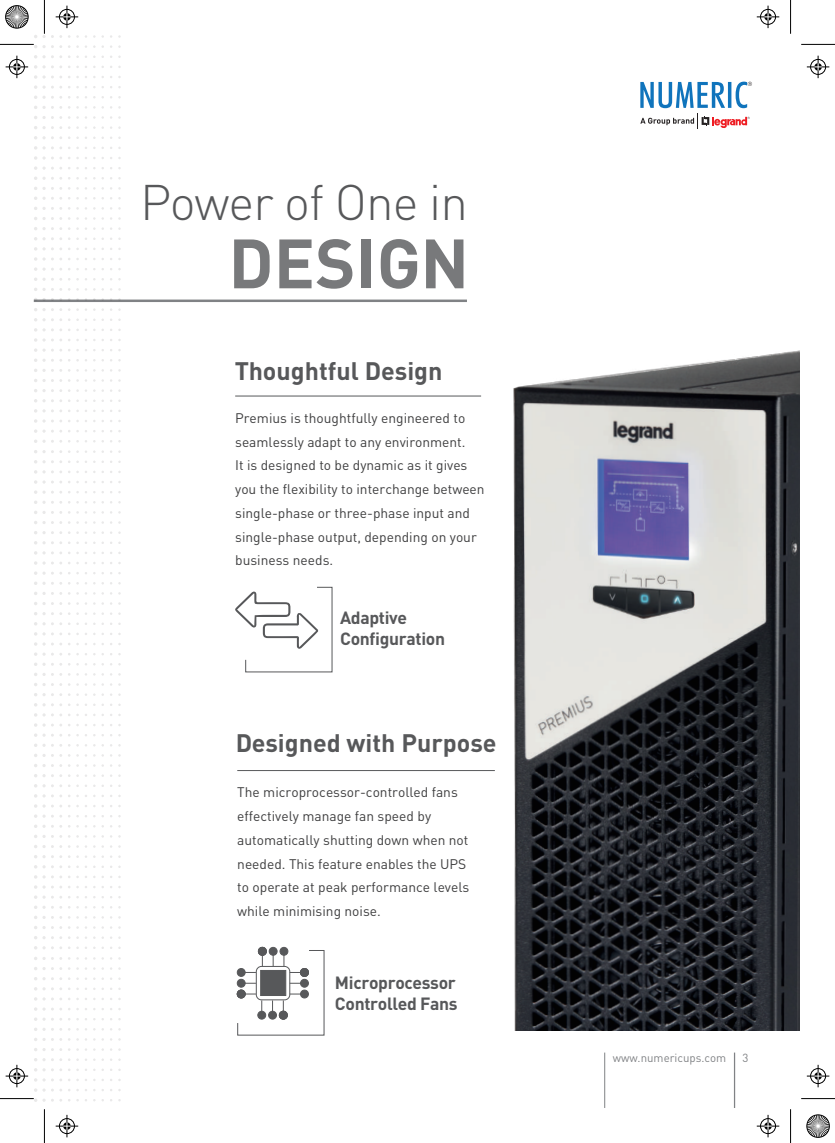
<style>
.page{position:relative;width:835px;height:1143px;background:#fff}
.page>*{position:absolute;margin:0;border:0;box-sizing:border-box;transform-origin:0 0}
.t1{font:700 68.5px "DIN Pro";color:#57585a}
.t2{font:300 49.38px "DIN Pro";letter-spacing:-.02em;color:#57585a}
.t3{font:700 25px "DIN Pro";color:#57585a}
.t4{font:700 17.5px/21px "DIN Pro";letter-spacing:-.02em;color:#57585a}
.t5{font:13.75px/23.8px "DIN Pro";color:#3e3e3f}
.t6{font:11.62px "DIN Pro";color:#808285}
</style>
<div class="page">
<hr style="left:34px;top:299px;width:432px;height:3px;background:#808285">
<hr style="left:235px;top:396px;width:246px;height:1px;background:#57585a">
<div style="left:258px;top:947px;width:8px;height:8px;border:1px solid #57585a;border-radius:50%"></div>
<div style="left:269px;top:947px;width:8px;height:8px;border:1px solid #57585a;border-radius:50%"></div>
<div style="left:279px;top:947px;width:9px;height:8px;border:1px solid #57585a;border-radius:50%"></div>
<svg style="left:237px;top:949px;width:87px;height:86px"></svg>
<hr style="left:237px;top:770px;width:257px;height:1px;background:#57585a">
<svg style="left:235px;top:586px;width:97px;height:86px"></svg>
<hr style="left:604px;top:1052px;width:1px;height:55px;background:#808285">
<hr style="left:733px;top:1052px;width:1px;height:55px;background:#808285">
<img style="left:471px;top:350px;width:328px;height:680px">
<svg style="left:640px;top:82px;width:111px;height:47px"></svg>
<hr style="left:0;top:44px;width:34px;height:1px;background:#000">
<hr style="left:800px;top:44px;width:34px;height:1px;background:#000">
<hr style="left:0;top:1098px;width:34px;height:1px;background:#000">
<hr style="left:800px;top:1098px;width:34px;height:1px;background:#000">
<hr style="left:44px;top:0;width:1px;height:34px;background:#000">
<hr style="left:44px;top:1109px;width:1px;height:33px;background:#000">
<hr style="left:790px;top:0;width:1px;height:34px;background:#000">
<hr style="left:790px;top:1109px;width:1px;height:33px;background:#000">
<div style="left:59px;top:9px;width:16px;height:16px;border:2px solid #fff;border-radius:50%"></div>
<hr style="left:56px;top:16px;width:22px;height:2px;background:#fff">
<div style="left:62px;top:12px;width:9px;height:9px;border:2px solid #fff;border-radius:50%"></div>
<div style="left:59px;top:9px;width:16px;height:16px;border:1px solid #000;border-radius:50%"></div>
<svg style="left:56px;top:17px;width:22px;height:1px"></svg>
<svg style="left:63px;top:6px;width:8px;height:22px"></svg>
<svg style="left:756px;top:6px;width:22px;height:22px"></svg>
<div style="left:59px;top:1117px;width:16px;height:17px;border:2px solid #fff;border-radius:50%"></div>
<div style="left:62px;top:1121px;width:9px;height:9px;border:2px solid #fff;border-radius:50%"></div>
<div style="left:59px;top:1118px;width:16px;height:15px;border:1px solid #000;border-radius:50%"></div>
<svg style="left:56px;top:1125px;width:22px;height:1px"></svg>
<svg style="left:63px;top:1114px;width:8px;height:23px"></svg>
<svg style="left:756px;top:1114px;width:22px;height:23px"></svg>
<svg style="left:6px;top:56px;width:22px;height:22px"></svg>
<svg style="left:6px;top:1064px;width:22px;height:23px"></svg>
<svg style="left:806px;top:56px;width:22px;height:22px"></svg>
<svg style="left:806px;top:1064px;width:22px;height:23px"></svg>
<svg style="left:5px;top:5px;width:32px;height:33px"></svg>
<svg style="left:806px;top:1114px;width:24px;height:24px"></svg>
<h2 class="t2" style="left:140px;top:164px;width:329px">Power of One in</h2>
<h1 class="t1" style="left:228px;top:217px;width:242px">DESIGN</h1>
<h3 class="t3" style="left:234px;top:354px;width:209px">Thoughtful Design</h3>
<p class="t5" style="left:235px;top:405px;width:251px">Premius is thoughtfully engineered to seamlessly adapt to any environment.<br>It is designed to be dynamic as it gives you the flexibility to interchange between single-phase or three-phase input and single-phase output, depending on your business needs.</p>
<p class="t4" style="left:340px;top:606px;width:106px">Adaptive<br>Configuration</p>
<h3 class="t3" style="left:235px;top:725px;width:263px">Designed with Purpose</h3>
<p class="t5" style="left:237px;top:779px;width:233px">The microprocessor-controlled fans effectively manage fan speed by automatically shutting down when not needed. This feature enables the UPS to operate at peak performance levels while minimising noise.</p>
<p class="t4" style="left:335px;top:970px;width:124px">Microprocessor<br>Controlled Fans</p>
<p class="t6" style="left:612px;top:1048px;width:115px">www.numericups.com</p>
<p class="t6" style="left:742px;top:1048px;width:7px">3</p>
</div>
